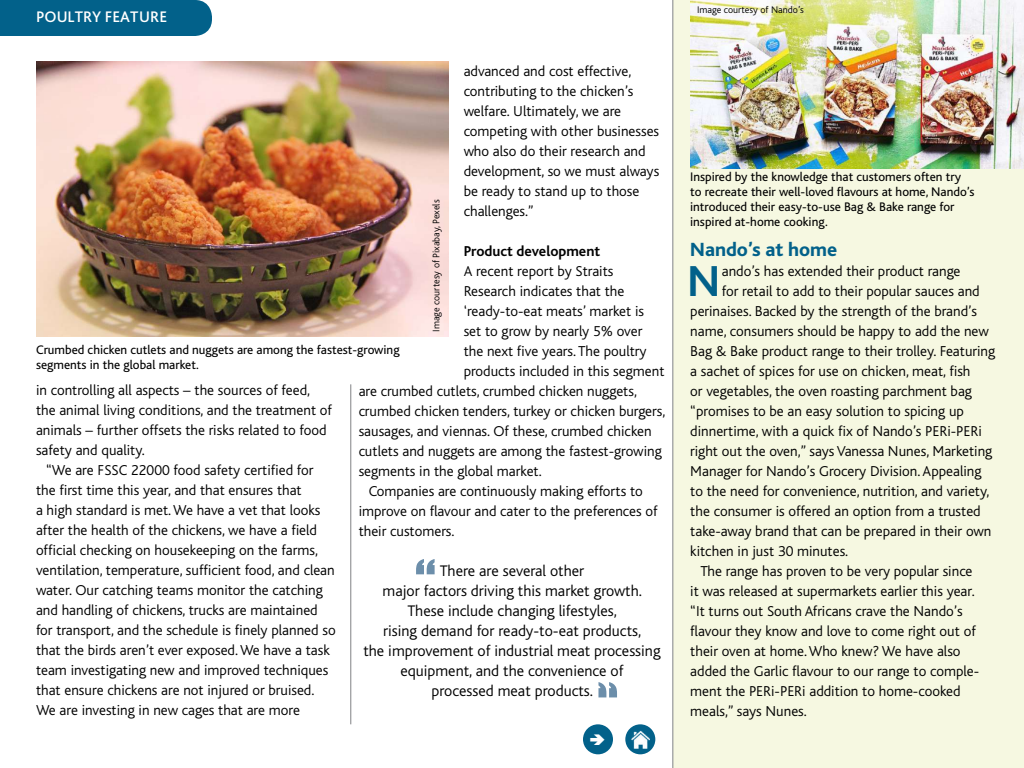
<style>
.page{position:relative;width:1024px;height:768px;background:#fff}
.page>*{position:absolute;margin:0;border:0;box-sizing:border-box;transform-origin:0 0}
.t1{font:60px "Impact";color:#6c8eaa}
.t2{font:700 45.3px "Bliss Pro";color:#02618a}
.t3{font:800 20px "Bliss";color:#02618a}
.t4{font:300 16px/20px "Bliss";color:#000;text-align:center}
.t5{font:500 16px "Bliss Pro";color:#fff}
.t6{font:300 15px/20px "Bliss";color:#000}
.t7{font:700 15px "Bliss";color:#000}
.t8{font:13px/15px "Bliss";color:#000}
.t9{font:300 10px "Bliss";color:#000}
</style>
<div class="page">
<div style="left:673px;top:0;width:351px;height:768px;background:#f6f8e1"></div>
<div style="left:583px;top:724px;width:30px;height:30px;background:#02618a;border-radius:50%"></div>
<div style="left:625px;top:724px;width:30px;height:30px;background:#02618a;border-radius:50%"></div>
<img style="left:631px;top:730px;width:18px;height:18px">
<div style="left:0;top:0;width:212px;height:36px;background:#02618a"></div>
<hr style="left:672px;top:0;width:1px;height:768px;background:#808285">
<img style="left:690px;top:0;width:334px;height:168px">
<img style="left:36px;top:62px;width:412px;height:275px">
<hr style="left:351px;top:384px;width:1px;height:340px;background:#808285">
<p class="t5" style="left:36px;top:6px;width:133px">POULTRY FEATURE</p>
<p class="t6" style="left:464px;top:61px;width:197px">advanced and cost effective, contributing to the chicken’s welfare. Ultimately, we are competing with other businesses who also do their research and development, so we must always be ready to stand up to those challenges.”</p>
<p class="t7" style="left:464px;top:243px;width:138px">Product development</p>
<p class="t6" style="left:464px;top:261px;width:151px">A recent report by Straits</p>
<p class="t6" style="left:464px;top:281px;width:162px">Research indicates that the</p>
<p class="t6" style="left:464px;top:301px;width:182px">‘ready-to-eat meats’ market is</p>
<p class="t6" style="left:464px;top:321px;width:180px">set to grow by nearly 5% over</p>
<p class="t6" style="left:464px;top:341px;width:185px">the next five years. The poultry</p>
<p class="t6" style="left:464px;top:361px;width:202px">products included in this segment</p>
<p class="t6" style="left:359px;top:381px;width:280px">are crumbed cutlets, crumbed chicken nuggets,</p>
<p class="t6" style="left:359px;top:401px;width:308px">crumbed chicken tenders, turkey or chicken burgers,</p>
<p class="t6" style="left:359px;top:421px;width:295px">sausages, and viennas. Of these, crumbed chicken</p>
<p class="t6" style="left:359px;top:441px;width:305px">cutlets and nuggets are among the fastest-growing</p>
<p class="t6" style="left:359px;top:461px;width:185px">segments in the global market.</p>
<p class="t6" style="left:369px;top:481px;width:276px">Companies are continuously making efforts to</p>
<p class="t6" style="left:359px;top:501px;width:301px">improve on flavour and cater to the preferences of</p>
<p class="t6" style="left:359px;top:521px;width:97px">their customers.</p>
<p class="t4" style="left:363px;top:561px;width:299px">There are several other<br>major factors driving this market growth.<br>These include changing lifestyles,<br>rising demand for ready-to-eat products,<br>the improvement of industrial meat processing equipment, and the convenience of<br>processed meat products.</p>
<p class="t9" style="left:431px;top:332px;width:134px;rotate:-90deg">Image courtesy of Pixabay, Pexels</p>
<p class="t8" style="left:36px;top:343px;width:365px">Crumbed chicken cutlets and nuggets are among the fastest-growing segments in the global market.</p>
<p class="t6" style="left:36px;top:381px;width:298px">in controlling all aspects – the sources of feed, the animal living conditions, and the treatment of animals – further offsets the risks related to food safety and quality.</p>
<p class="t6" style="left:36px;top:461px;width:301px;text-indent:10px">“We are FSSC 22000 food safety certified for the first time this year, and that ensures that<br>a high standard is met. We have a vet that looks after the health of the chickens, we have a field official checking on housekeeping on the farms, ventilation, temperature, sufficient food, and clean water. Our catching teams monitor the catching and handling of chickens, trucks are maintained for transport, and the schedule is finely planned so that the birds aren’t ever exposed. We have a task team investigating new and improved techniques that ensure chickens are not injured or bruised.<br>We are investing in new cages that are more</p>
<h1 class="t1" style="left:415px;top:536px;width:22px">“</h1>
<p class="t9" style="left:697px;top:5px;width:108px">Image courtesy of Nando’s</p>
<p class="t8" style="left:690px;top:169px;width:286px">Inspired by the knowledge that customers often try to recreate their well-loved flavours at home, Nando’s introduced their easy-to-use Bag &amp; Bake range for inspired at-home cooking.</p>
<h3 class="t3" style="left:690px;top:239px;width:148px">Nando’s at home</h3>
<h2 class="t2" style="left:687px;top:253px;width:35px">N</h2>
<p class="t6" style="left:722px;top:262px;width:240px">ando’s has extended their product range</p>
<p class="t6" style="left:722px;top:282px;width:260px">for retail to add to their popular sauces and</p>
<p class="t6" style="left:690px;top:302px;width:288px">perinaises. Backed by the strength of the brand’s</p>
<p class="t6" style="left:690px;top:322px;width:300px">name, consumers should be happy to add the new</p>
<p class="t6" style="left:690px;top:342px;width:306px">Bag &amp; Bake product range to their trolley. Featuring</p>
<p class="t6" style="left:690px;top:362px;width:282px">a sachet of spices for use on chicken, meat, fish</p>
<p class="t6" style="left:690px;top:382px;width:283px">or vegetables, the oven roasting parchment bag</p>
<p class="t6" style="left:690px;top:402px;width:275px">“promises to be an easy solution to spicing up</p>
<p class="t6" style="left:690px;top:422px;width:293px">dinnertime, with a quick fix of Nando’s PERi-PERi</p>
<p class="t6" style="left:690px;top:442px;width:304px">right out the oven,” says Vanessa Nunes, Marketing</p>
<p class="t6" style="left:690px;top:462px;width:293px">Manager for Nando’s Grocery Division. Appealing</p>
<p class="t6" style="left:690px;top:482px;width:301px">to the need for convenience, nutrition, and variety,</p>
<p class="t6" style="left:690px;top:502px;width:292px">the consumer is offered an option from a trusted</p>
<p class="t6" style="left:690px;top:522px;width:303px">take-away brand that can be prepared in their own</p>
<p class="t6" style="left:690px;top:542px;width:159px">kitchen in just 30 minutes.</p>
<p class="t6" style="left:700px;top:562px;width:274px">The range has proven to be very popular since</p>
<p class="t6" style="left:690px;top:582px;width:286px">it was released at supermarkets earlier this year.</p>
<p class="t6" style="left:690px;top:602px;width:274px">“It turns out South Africans crave the Nando’s</p>
<p class="t6" style="left:690px;top:622px;width:287px">flavour they know and love to come right out of</p>
<p class="t6" style="left:690px;top:642px;width:272px">their oven at home. Who knew? We have also</p>
<p class="t6" style="left:690px;top:662px;width:289px">added the Garlic flavour to our range to comple-</p>
<p class="t6" style="left:690px;top:682px;width:272px">ment the PERi-PERi addition to home-cooked</p>
<p class="t6" style="left:690px;top:702px;width:118px">meals,” says Nunes.</p>
</div>
